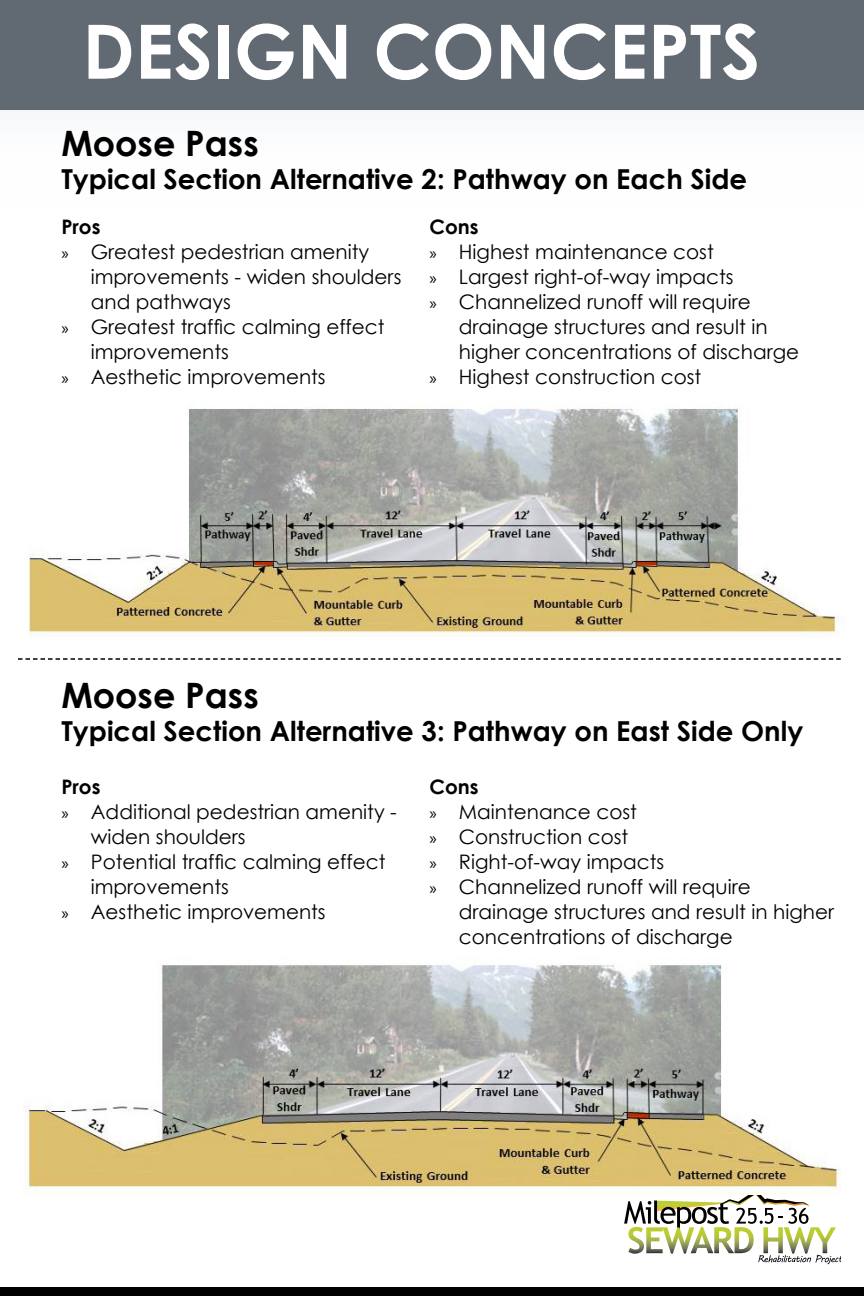
<style>
.page{position:relative;width:864px;height:1296px;background:#fff}
.page>*{position:absolute;margin:0;border:0;box-sizing:border-box;transform-origin:0 0}
.t1{font:700 75px "Century Gothic";color:#fff}
.t2{font:700 35px "Century Gothic";color:#000}
.t3{font:700 27.5px "Century Gothic";color:#000}
.t4{font:20px/25px "Century Gothic";color:#000}
.t5{font:700 20px "Century Gothic";color:#000}
.s1{font-family:"Myriad Pro";font-size:17.5px}
</style>
<div class="page">
<div style="left:0;top:1287px;width:864px;height:9px;background:#000"></div>
<svg style="left:624px;top:1194px;width:217px;height:70px"></svg>
<div style="left:0;top:0;width:864px;height:110px;background:#616972"></div>
<svg style="left:18px;top:658px;width:823px;height:2px"></svg>
<img style="left:28px;top:407px;width:811px;height:229px">
<img style="left:24px;top:964px;width:817px;height:230px">
<p class="t1" style="left:82px;top:-5px;width:679px">DESIGN CONCEPTS</p>
<p class="t2" style="left:61px;top:116px;width:199px">Moose Pass</p>
<p class="t3" style="left:61px;top:158px;width:687px">Typical Section Alternative 2: Pathway on Each Side</p>
<p class="t5" style="left:61px;top:211px;width:41px">Pros</p>
<p class="t4" style="left:91px;top:238px;width:312px;text-indent:-30px"><span class="s1">»</span> Greatest pedestrian amenity improvements - widen shoulders and pathways</p>
<p class="t4" style="left:91px;top:313px;width:295px;text-indent:-30px"><span class="s1">»</span> Greatest traffic calming effect improvements</p>
<p class="t4" style="left:61px;top:363px;width:266px"><span class="s1">»</span> Aesthetic improvements</p>
<p class="t5" style="left:429px;top:211px;width:51px">Cons</p>
<p class="t4" style="left:429px;top:238px;width:286px"><span class="s1">»</span> Highest maintenance cost</p>
<p class="t4" style="left:429px;top:263px;width:306px"><span class="s1">»</span> Largest right-of-way impacts</p>
<p class="t4" style="left:459px;top:288px;width:342px;text-indent:-30px"><span class="s1">»</span> Channelized runoff will require drainage structures and result in higher concentrations of discharge</p>
<p class="t4" style="left:429px;top:363px;width:273px"><span class="s1">»</span> Highest construction cost</p>
<p class="t2" style="left:61px;top:669px;width:199px">Moose Pass</p>
<p class="t3" style="left:61px;top:711px;width:743px">Typical Section Alternative 3: Pathway on East Side Only</p>
<p class="t5" style="left:61px;top:772px;width:41px">Pros</p>
<p class="t4" style="left:91px;top:799px;width:308px;text-indent:-30px"><span class="s1">»</span> Additional pedestrian amenity - widen shoulders</p>
<p class="t4" style="left:91px;top:849px;width:296px;text-indent:-30px"><span class="s1">»</span> Potential traffic calming effect improvements</p>
<p class="t4" style="left:61px;top:899px;width:266px"><span class="s1">»</span> Aesthetic improvements</p>
<p class="t5" style="left:429px;top:772px;width:51px">Cons</p>
<p class="t4" style="left:429px;top:799px;width:209px"><span class="s1">»</span> Maintenance cost</p>
<p class="t4" style="left:429px;top:824px;width:200px"><span class="s1">»</span> Construction cost</p>
<p class="t4" style="left:429px;top:849px;width:236px"><span class="s1">»</span> Right-of-way impacts</p>
<p class="t4" style="left:459px;top:874px;width:377px;text-indent:-30px"><span class="s1">»</span> Channelized runoff will require drainage structures and result in higher concentrations of discharge</p>
</div>
